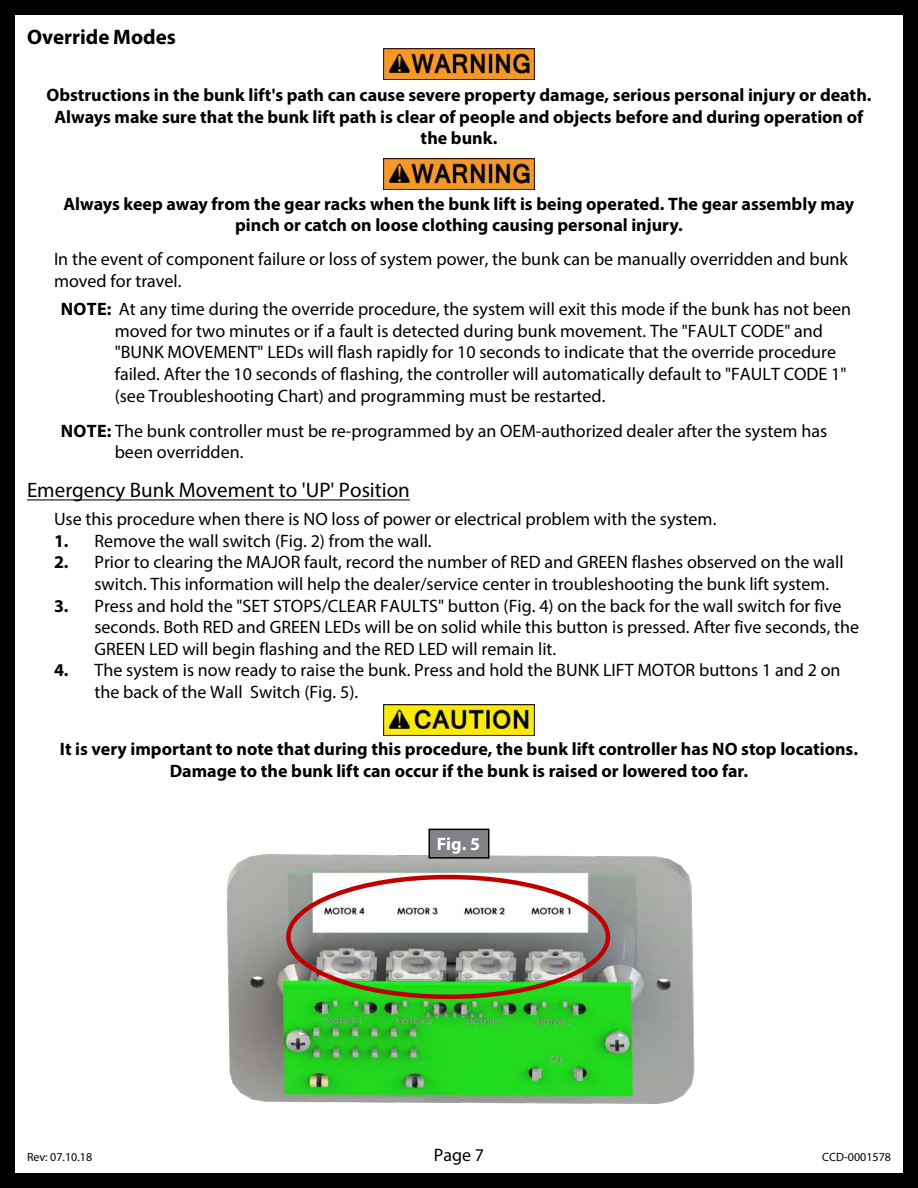
<style>
.page{position:relative;width:918px;height:1188px;background:#fff}
.page>*{position:absolute;margin:0;border:0;box-sizing:border-box;transform-origin:0 0}
.t1{font:21px "Myriad Pro";color:#000}
.t2{font:700 21px "Myriad Pro";color:#000}
.t3{font:18px/21.6px "Myriad Pro";color:#000}
.t4{font:700 18px/21.6px "Myriad Pro";color:#000;text-align:center}
.t5{font:700 18px "Myriad Pro";color:#fff}
.t6{font:12px "Myriad Pro";color:#000}
.s1{font-weight:700}
</style>
<div class="page">
<div style="left:0;top:0;width:918px;height:1188px;border:15px solid #000"></div>
<hr style="left:27px;top:499px;width:383px;height:1px;background:#000">
<img style="left:383px;top:48px;width:152px;height:31px">
<img style="left:383px;top:159px;width:152px;height:31px">
<img style="left:383px;top:704px;width:152px;height:31px">
<img style="left:227px;top:834px;width:468px;height:270px">
<div style="left:286px;top:875px;width:324px;height:124px;border:4px solid #c00000;border-radius:50%"></div>
<div style="left:429px;top:829px;width:60px;height:29px;background:#808285"></div>
<div style="left:429px;top:829px;width:60px;height:30px;border:2px solid #000"></div>
<p class="t2" style="left:27px;top:23px;width:150px">Override Modes</p>
<p class="t4" style="left:46px;top:84px;width:827px">Obstructions in the bunk lift's path can cause severe property damage, serious personal injury or death.<br>Always make sure that the bunk lift path is clear of people and objects before and during operation of the bunk.</p>
<p class="t4" style="left:64px;top:192px;width:792px">Always keep away from the gear racks when the bunk lift is being operated. The gear assembly may pinch or catch on loose clothing causing personal injury.</p>
<p class="t3" style="left:54px;top:248px;width:796px">In the event of component failure or loss of system power, the bunk can be manually overridden and bunk moved for travel.</p>
<p class="t4" style="left:61px;top:298px;width:25px">Note</p>
<p class="t3" style="left:115px;top:298px;width:738px;text-indent:-8px"><span class="s1">:</span> At any time during the override procedure, the system will exit this mode if the bunk has not been moved for two minutes or if a fault is detected during bunk movement. The "FAULT CODE" and "BUNK MOVEMENT" LEDs will flash rapidly for 10 seconds to indicate that the override procedure failed. After the 10 seconds of flashing, the controller will automatically default to "FAULT CODE 1" (see Troubleshooting Chart) and programming must be restarted.</p>
<p class="t4" style="left:61px;top:419px;width:25px">Note</p>
<p class="t3" style="left:115px;top:420px;width:714px;text-indent:-8px"><span class="s1">:</span> The bunk controller must be re-programmed by an OEM-authorized dealer after the system has been overridden.</p>
<p class="t1" style="left:27px;top:477px;width:384px">Emergency Bunk Movement to 'UP' Position</p>
<p class="t3" style="left:54px;top:508px;width:664px">Use this procedure when there is NO loss of power or electrical problem with the system.</p>
<p class="t3" style="left:54px;top:530px;width:379px"><span class="s1">1.</span> Remove the wall switch (Fig. 2) from the wall.</p>
<p class="t3" style="left:94px;top:551px;width:751px;text-indent:-40px"><span class="s1">2.</span> Prior to clearing the MAJOR fault, record the number of RED and GREEN flashes observed on the wall switch. This information will help the dealer/service center in troubleshooting the bunk lift system.</p>
<p class="t3" style="left:94px;top:595px;width:766px;text-indent:-40px"><span class="s1">3.</span> Press and hold the "SET STOPS/CLEAR FAULTS" button (Fig. 4) on the back for the wall switch for five seconds. Both RED and GREEN LEDs will be on solid while this button is pressed. After five seconds, the<br>GREEN LED will begin flashing and the RED LED will remain lit.</p>
<p class="t3" style="left:94px;top:659px;width:748px;text-indent:-40px"><span class="s1">4.</span> The system is now ready to raise the bunk. Press and hold the BUNK LIFT MOTOR buttons 1 and 2 on the back of the Wall Switch (Fig. 5).</p>
<p class="t4" style="left:60px;top:738px;width:800px">It is very important to note that during this procedure, the bunk lift controller has NO stop locations.<br>Damage to the bunk lift can occur if the bunk is raised or lowered too far.</p>
<p class="t5" style="left:437px;top:833px;width:45px">Fig. 5</p>
<p class="t6" style="left:27px;top:1150px;width:67px">Rev: 07.10.18</p>
<p class="t3" style="left:434px;top:1144px;width:52px">Page 7</p>
<p class="t6" style="left:822px;top:1150px;width:70px">CCD-0001578</p>
</div>
